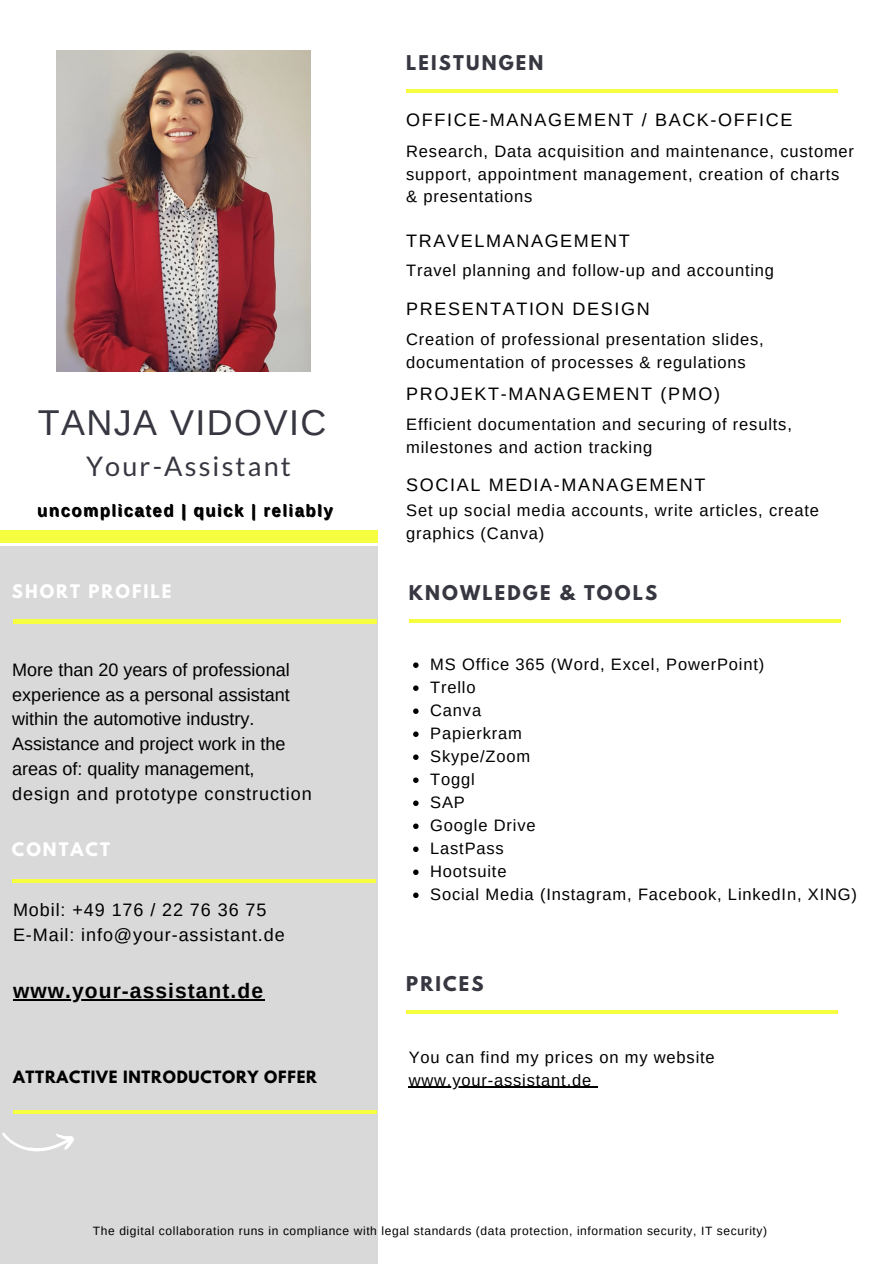
<style>
.page{position:relative;width:894px;height:1264px;background:#fff}
.page>*{position:absolute;margin:0;border:0;box-sizing:border-box;transform-origin:0 0}
.t1{font:35.85px "Arimo";letter-spacing:.04em;color:#373741}
.t2{font:27px "Lato";letter-spacing:.08em;color:#373741}
.t3{font:700 21px "Arimo";letter-spacing:.05em;color:#000}
.t4{font:18px/24.8px "Arimo";color:#000}
.t5{font:18px "Arimo";letter-spacing:.09em;color:#000}
.t6{font:18px/24.8px "Arimo";letter-spacing:.05em;color:#000}
.t7{font:700 18px "League Spartan";letter-spacing:.12em;color:#373741}
.t8{font:700 16.8px "Arimo";letter-spacing:.09em;color:#000}
.t9{font:700 16.65px "League Spartan";letter-spacing:.12em;color:#fff}
.t10{font:16.5px/23px "Arimo";letter-spacing:.05em;color:#000}
.t11{font:700 15px "League Spartan";letter-spacing:.05em;color:#000}
.t12{font:12px "Arimo";letter-spacing:.05em;color:#000}
</style>
<div class="page">
<div style="left:0;top:546px;width:377px;height:717px;background:#d9d9d9"></div>
<img style="left:57px;top:50px;width:253px;height:321px">
<div style="left:13px;top:619px;width:363px;height:5px;background:#f5ff3f"></div>
<hr style="left:406px;top:90px;width:431px;height:3px;background:#f5ff3f">
<hr style="left:13px;top:999px;width:251px;height:1px;background:#000">
<svg style="left:2px;top:1132px;width:72px;height:20px"></svg>
<hr style="left:408px;top:619px;width:432px;height:4px;background:#f5ff3f">
<svg style="left:413px;top:662px;width:5px;height:6px"></svg>
<svg style="left:413px;top:685px;width:5px;height:6px"></svg>
<svg style="left:413px;top:708px;width:5px;height:6px"></svg>
<svg style="left:413px;top:731px;width:5px;height:6px"></svg>
<svg style="left:413px;top:754px;width:5px;height:6px"></svg>
<svg style="left:413px;top:777px;width:5px;height:6px"></svg>
<svg style="left:413px;top:800px;width:5px;height:6px"></svg>
<svg style="left:413px;top:823px;width:5px;height:6px"></svg>
<svg style="left:413px;top:846px;width:5px;height:6px"></svg>
<svg style="left:413px;top:869px;width:5px;height:6px"></svg>
<svg style="left:413px;top:892px;width:5px;height:6px"></svg>
<hr style="left:406px;top:1010px;width:431px;height:4px;background:#f5ff3f">
<hr style="left:408px;top:1086px;width:184px;height:1px;background:#000">
<hr style="left:12px;top:879px;width:363px;height:3px;background:#f5ff3f">
<div style="left:0;top:530px;width:377px;height:13px;background:#f5ff3f"></div>
<hr style="left:13px;top:1110px;width:364px;height:4px;background:#f5ff3f">
<h1 class="t1" style="left:38px;top:402px;width:290px">TANJA VIDOVIC</h1>
<h2 class="t2" style="left:86px;top:449px;width:206px">Your-Assistant</h2>
<p class="t8" style="left:37px;top:500px;width:297px">uncomplicated | quick | reliably</p>
<p class="t9" style="left:12px;top:582px;width:161px">SHORT PROFILE</p>
<p class="t4" style="left:12px;top:657px;width:301px">More than 20 years of professional experience as a personal assistant within the automotive industry.<br>Assistance and project work in the areas of: quality management, design and prototype construction</p>
<p class="t9" style="left:12px;top:841px;width:99px">CONTACT</p>
<p class="t6" style="left:13px;top:897px;width:273px">Mobil: +49 176 / 22 76 36 75<br>E-Mail: info@your-assistant.de</p>
<p class="t3" style="left:13px;top:979px;width:251px">www.your-assistant.de</p>
<p class="t11" style="left:13px;top:1069px;width:305px">ATTRACTIVE INTRODUCTORY OFFER</p>
<p class="t7" style="left:406px;top:53px;width:139px">LEISTUNGEN</p>
<p class="t5" style="left:406px;top:109px;width:387px">OFFICE-MANAGEMENT / BACK-OFFICE</p>
<p class="t10" style="left:406px;top:140px;width:449px;line-height:22.5px">Research, Data acquisition and maintenance, customer support, appointment management, creation of charts &amp; presentations</p>
<p class="t5" style="left:406px;top:230px;width:225px">TRAVELMANAGEMENT</p>
<p class="t10" style="left:406px;top:259px;width:369px">Travel planning and follow-up and accounting</p>
<p class="t5" style="left:406px;top:299px;width:245px">PRESENTATION DESIGN</p>
<p class="t10" style="left:406px;top:327px;width:359px">Creation of professional presentation slides, documentation of processes &amp; regulations</p>
<p class="t5" style="left:406px;top:384px;width:315px">PROJEKT-MANAGEMENT (PMO)</p>
<p class="t10" style="left:406px;top:413px;width:387px">Efficient documentation and securing of results, milestones and action tracking</p>
<p class="t5" style="left:406px;top:474px;width:300px">SOCIAL MEDIA-MANAGEMENT</p>
<p class="t10" style="left:406px;top:499px;width:414px">Set up social media accounts, write articles, create graphics (Canva)</p>
<p class="t7" style="left:408px;top:583px;width:250px">KNOWLEDGE &amp; TOOLS</p>
<p class="t10" style="left:430px;top:653px;width:428px">MS Office 365 (Word, Excel, PowerPoint)<br>Trello<br>Canva<br>Papierkram<br>Skype/Zoom<br>Toggl<br>SAP<br>Google Drive<br>LastPass<br>Hootsuite<br>Social Media (Instagram, Facebook, LinkedIn, XING)</p>
<p class="t7" style="left:406px;top:974px;width:79px">PRICES</p>
<p class="t10" style="left:408px;top:1045px;width:307px">You can find my prices on my website www.your-assistant.de</p>
<p class="t12" style="left:93px;top:1223px;width:675px">The digital collaboration runs in compliance with legal standards (data protection, information security, IT security)</p>
</div>
